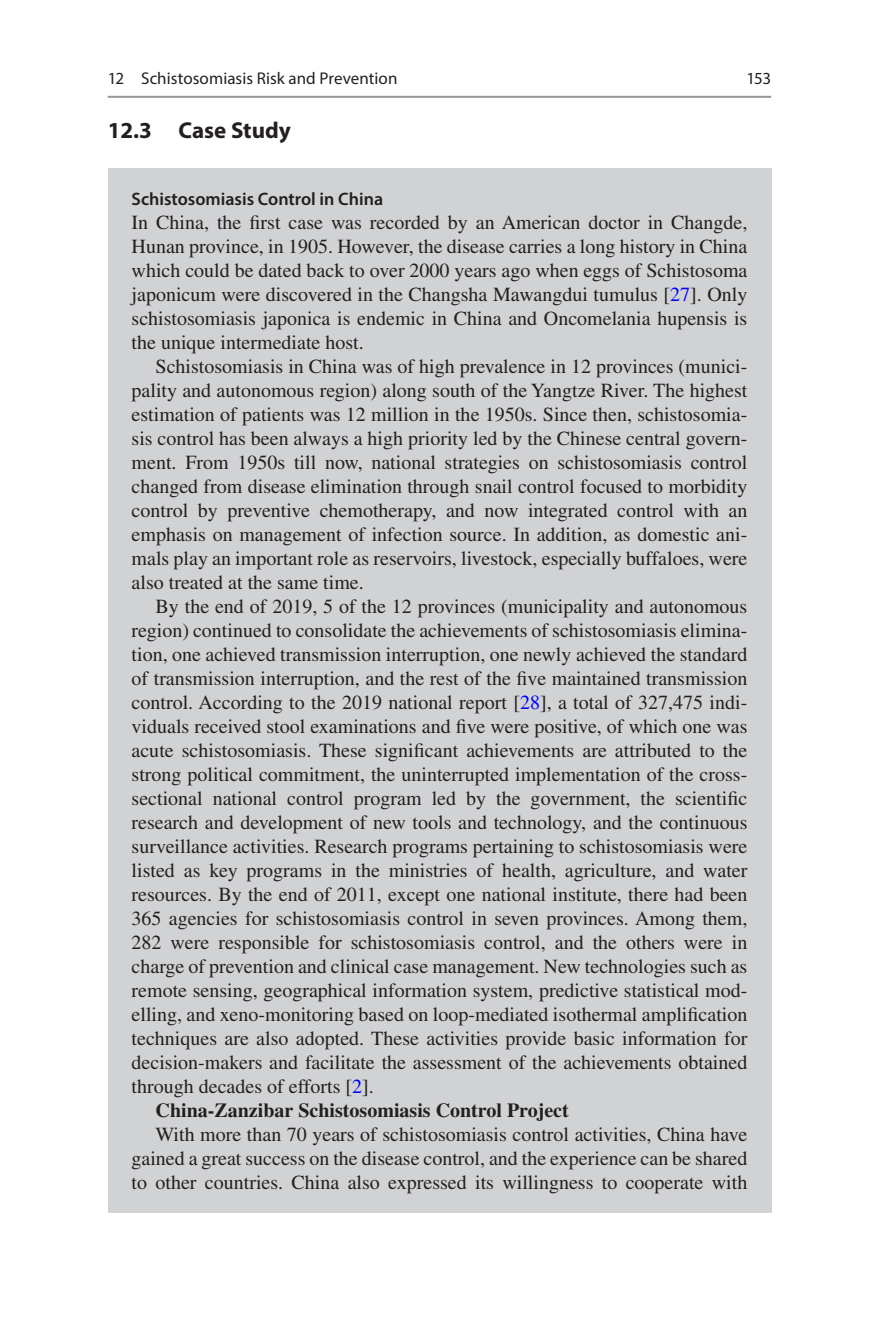
<style>
.page{position:relative;width:879px;height:1333px;background:#fff}
.page>*{position:absolute;margin:0;border:0;box-sizing:border-box;transform-origin:0 0}
.t1{font:700 23px "Myriad Pro";color:#231f20}
.t2{font:20px/24px "Times LT Std";color:#231f20;text-align:justify}
.t3{font:700 20px "Times LT Std";color:#231f20}
.t4{font:600 18px "Myriad Pro";color:#231f20}
.t5{font:17px "Myriad Pro";letter-spacing:.005em;color:#231f20}
.s1{color:#0000fa}
</style>
<div class="page">
<div style="left:108px;top:169px;width:663px;height:1043px;background:#d1d2d4"></div>
<hr style="left:108px;top:96px;width:663px;height:2px;background:#939598">
<p class="t5" style="left:108px;top:68px;width:291px">12 Schistosomiasis Risk and Prevention</p>
<p class="t1" style="left:108px;top:115px;width:185px">12.3 Case Study</p>
<p class="t5" style="left:746px;top:68px;width:26px">153</p>
<p class="t4" style="left:132px;top:187px;width:253px">Schistosomiasis Control in China</p>
<p class="t2" style="left:132px;top:210px;width:617px">In China, the first case was recorded by an American doctor in Changde, Hunan province, in 1905. However, the disease carries a long history in China which could be dated back to over 2000 years ago when eggs of Schistosoma japonicum were discovered in the Changsha Mawangdui tumulus [<span class="s1">27</span>]. Only schistosomiasis japonica is endemic in China and Oncomelania hupensis is the unique intermediate host.</p>
<p class="t2" style="left:132px;top:354px;width:617px;text-indent:24px">Schistosomiasis in China was of high prevalence in 12 provinces (munici&shy;pality and autonomous region) along south of the Yangtze River. The highest estimation of patients was 12 million in the 1950s. Since then, schistosomia&shy;sis control has been always a high priority led by the Chinese central govern&shy;ment. From 1950s till now, national strategies on schistosomiasis control changed from disease elimination through snail control focused to morbidity control by preventive chemotherapy, and now integrated control with an emphasis on management of infection source. In addition, as domestic ani&shy;mals play an important role as reservoirs, livestock, especially buffaloes, were also treated at the same time.</p>
<p class="t2" style="left:156px;top:594px;width:593px">By the end of 2019, 5 of the 12 provinces (municipality and autonomous</p>
<p class="t2" style="left:132px;top:618px;width:617px">region) continued to consolidate the achievements of schistosomiasis elimina-</p>
<p class="t2" style="left:132px;top:642px;width:617px">tion, one achieved transmission interruption, one newly achieved the standard</p>
<p class="t2" style="left:132px;top:666px;width:617px">of transmission interruption, and the rest of the five maintained transmission</p>
<p class="t2" style="left:132px;top:690px;width:617px">control. According to the 2019 national report [<span class="s1">28</span>], a total of 327,475 indi-</p>
<p class="t2" style="left:132px;top:714px;width:617px">viduals received stool examinations and five were positive, of which one was</p>
<p class="t2" style="left:132px;top:738px;width:617px">acute schistosomiasis. These significant achievements are attributed to the</p>
<p class="t2" style="left:132px;top:762px;width:617px">strong political commitment, the uninterrupted implementation of the cross-</p>
<p class="t2" style="left:132px;top:786px;width:617px">sectional national control program led by the government, the scientific</p>
<p class="t2" style="left:132px;top:810px;width:617px">research and development of new tools and technology, and the continuous</p>
<p class="t2" style="left:132px;top:834px;width:617px">surveillance activities. Research programs pertaining to schistosomiasis were</p>
<p class="t2" style="left:132px;top:858px;width:617px">listed as key programs in the ministries of health, agriculture, and water</p>
<p class="t2" style="left:132px;top:882px;width:617px">resources. By the end of 2011, except one national institute, there had been</p>
<p class="t2" style="left:132px;top:906px;width:617px">365 agencies for schistosomiasis control in seven provinces. Among them,</p>
<p class="t2" style="left:132px;top:930px;width:617px">282 were responsible for schistosomiasis control, and the others were in</p>
<p class="t2" style="left:132px;top:954px;width:617px">charge of prevention and clinical case management. New technologies such as</p>
<p class="t2" style="left:132px;top:978px;width:617px">remote sensing, geographical information system, predictive statistical mod-</p>
<p class="t2" style="left:132px;top:1002px;width:617px">elling, and xeno-monitoring based on loop-mediated isothermal amplification</p>
<p class="t2" style="left:132px;top:1026px;width:617px">techniques are also adopted. These activities provide basic information for</p>
<p class="t2" style="left:132px;top:1050px;width:617px">decision-makers and facilitate the assessment of the achievements obtained</p>
<p class="t2" style="left:132px;top:1074px;width:244px">through decades of efforts [<span class="s1">2</span>].</p>
<p class="t3" style="left:156px;top:1098px;width:415px">China-Zanzibar Schistosomiasis Control Project</p>
<p class="t2" style="left:132px;top:1122px;width:617px;text-indent:24px">With more than 70 years of schistosomiasis control activities, China have gained a great success on the disease control, and the experience can be shared to other countries. China also expressed its willingness to cooperate with</p>
</div>
